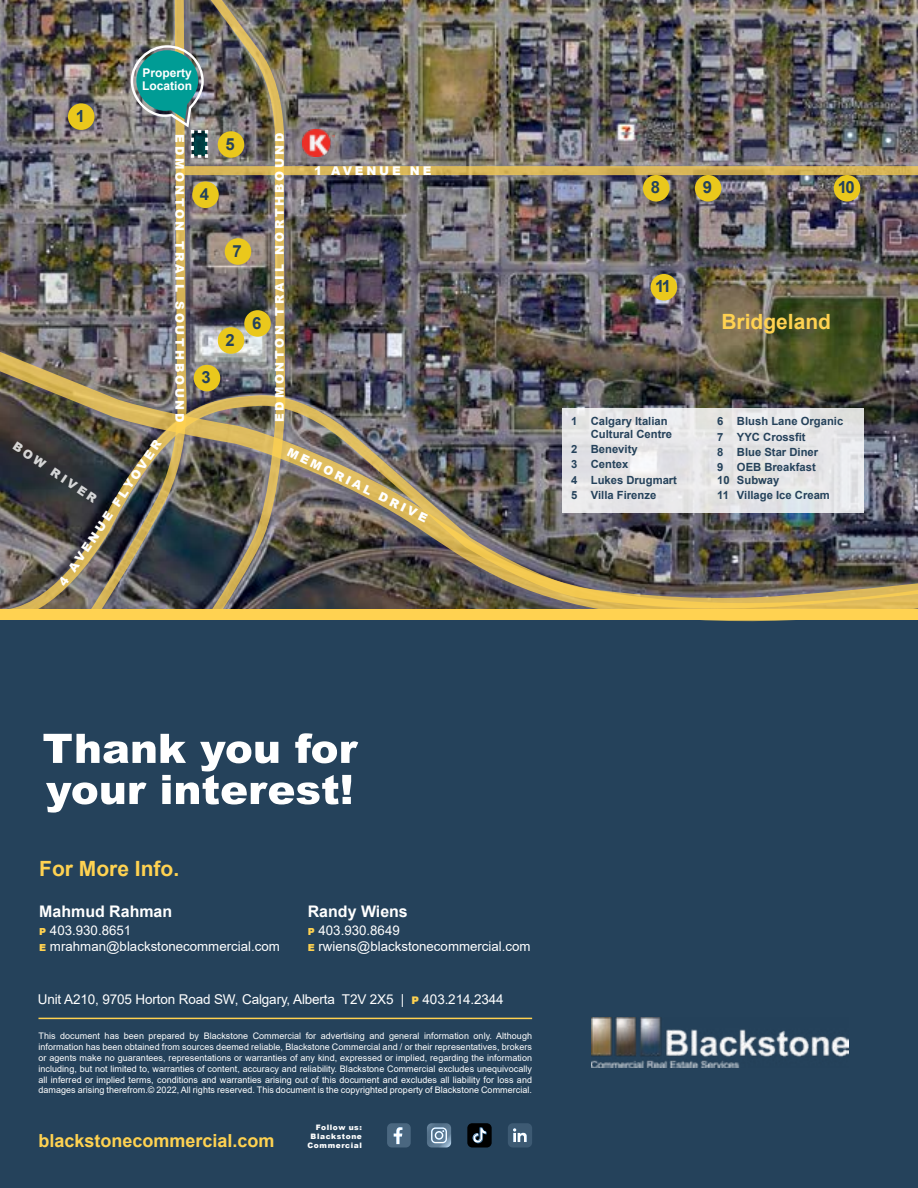
<style>
.page{position:relative;width:918px;height:1188px;background:#fff}
.page>*{position:absolute;margin:0;border:0;box-sizing:border-box;transform-origin:0 0}
.t1{font:700 21px "Arial";color:#ffd251}
.t2{font:700 18px "Arial";color:#ffd251}
.t3{font:700 16.65px "Arial";color:#25425b}
.t4{font:700 15.9px "Arial";color:#fff}
.t5{font:13.5px "Arial";letter-spacing:-.01em;color:#fff}
.t6{font:13.35px/15.9px "Arial";color:#fff}
.t7{font:900 12px "Arial";letter-spacing:.235em;color:#fff}
.t8{font:700 12px/13.5px "Arial";color:#fff}
.t9{font:700 11.25px/15.3px "Arial";color:#25425b}
.t10{font:9px/10.8px "Arial";letter-spacing:.005em;color:#fff;text-align:justify}
.t11{font:900 7.5px/9px "Arial";letter-spacing:.08em;color:#fff;text-align:right}
.s1{font-weight:900;font-size:9.75px;color:#ffd251}
.s2{font-weight:900;font-size:10.5px;color:#ffd251}
</style>
<div class="page">
<img style="left:0;top:0;width:918px;height:340px">
<img style="left:190px;top:0;width:100px;height:340px">
<div style="left:0;top:676px;width:918px;height:512px;background:#25425b"></div>
<svg style="left:44px;top:733px;width:314px;height:80px"></svg>
<img style="left:591px;top:1018px;width:258px;height:50px">
<hr style="left:38px;top:1018px;width:494px;height:1px;background:#ffd251">
<div style="left:0;top:620px;width:918px;height:79px;background:#25425b"></div>
<svg style="left:190px;top:166px;width:728px;height:9px;background:#d5b358"></svg>
<img style="left:0;top:340px;width:918px;height:282px">
<img style="left:84px;top:0;width:106px;height:393px">
<img style="left:131px;top:45px;width:79px;height:114px">
<img style="left:0;top:393px;width:918px;height:228px">
<div style="left:562px;top:408px;width:301px;height:105px;background:#e6e5e7"></div>
<div style="left:68px;top:103px;width:26px;height:27px;background:#eac81c;border-radius:50%"></div>
<div style="left:218px;top:327px;width:26px;height:27px;background:#eac81c;border-radius:50%"></div>
<div style="left:194px;top:365px;width:26px;height:26px;background:#eac81c;border-radius:50%"></div>
<div style="left:192px;top:182px;width:27px;height:26px;background:#eac81c;border-radius:50%"></div>
<div style="left:244px;top:310px;width:27px;height:27px;background:#eac81c;border-radius:50%"></div>
<div style="left:225px;top:238px;width:26px;height:27px;background:#eac81c;border-radius:50%"></div>
<div style="left:643px;top:175px;width:26px;height:27px;background:#eac81c;border-radius:50%"></div>
<div style="left:834px;top:175px;width:26px;height:27px;background:#eac81c;border-radius:50%"></div>
<div style="left:695px;top:175px;width:26px;height:27px;background:#eac81c;border-radius:50%"></div>
<div style="left:651px;top:274px;width:26px;height:27px;background:#eac81c;border-radius:50%"></div>
<img style="left:303px;top:130px;width:31px;height:27px">
<div style="left:218px;top:131px;width:26px;height:27px;background:#eac81c;border-radius:50%"></div>
<h3 class="t3" style="left:76px;top:104px;width:11px">1</h3>
<h3 class="t8" style="left:142px;top:66px;width:52px">Property<br>Location</h3>
<h3 class="t7" style="left:189px;top:134px;width:290px;rotate:90deg">EDMONTON TRAIL SOUTHBOUND</h3>
<h3 class="t7" style="left:54px;top:580px;width:175px;rotate:-56deg">4 AVENUE FLYOVER</h3>
<h3 class="t7" style="left:19px;top:437px;width:100px;rotate:34deg">BOW RIVER</h3>
<h3 class="t3" style="left:200px;top:182px;width:11px">4</h3>
<h3 class="t3" style="left:201px;top:366px;width:11px">3</h3>
<h3 class="t3" style="left:226px;top:132px;width:11px">5</h3>
<h3 class="t3" style="left:233px;top:239px;width:11px">7</h3>
<h3 class="t3" style="left:226px;top:328px;width:11px">2</h3>
<h3 class="t3" style="left:252px;top:311px;width:11px">6</h3>
<h3 class="t7" style="left:271px;top:422px;width:290px;rotate:-90deg">EDMONTON TRAIL NORTHBOUND</h3>
<h3 class="t7" style="left:314px;top:162px;width:119px">1 AVENUE NE</h3>
<h3 class="t7" style="left:292px;top:443px;width:156px;rotate:26deg">MEMORIAL DRIVE</h3>
<h3 class="t3" style="left:651px;top:176px;width:11px">8</h3>
<h3 class="t3" style="left:703px;top:176px;width:11px">9</h3>
<h3 class="t3" style="left:838px;top:176px;width:18px">10</h3>
<h3 class="t3" style="left:655px;top:275px;width:18px">11</h3>
<p class="t9" style="left:591px;top:415px;width:83px;line-height:12.3px;text-indent:-20px">1 Calgary Italian<br>Cultural Centre</p>
<p class="t9" style="left:571px;top:442px;width:108px">2 Benevity<br>3 Centex<br>4 Lukes Drugmart<br>5 Villa Firenze</p>
<h1 class="t1" style="left:721px;top:307px;width:111px">Bridgeland</h1>
<p class="t9" style="left:717px;top:414px;width:128px">6 Blush Lane Organic<br>7 YYC Crossfit<br>8 Blue Star Diner<br>9 OEB Breakfast</p>
<p class="t9" style="left:717px;top:472px;width:114px">10 Subway<br>11 Village Ice Cream</p>
<h1 class="t1" style="left:39px;top:854px;width:142px">For More Info.</h1>
<h3 class="t4" style="left:39px;top:900px;width:134px">Mahmud Rahman</h3>
<h3 class="t6" style="left:39px;top:922px;width:242px"><span class="s1">P</span> 403.930.8651<br><span class="s1">E</span> mrahman@blackstonecommercial.com</h3>
<h3 class="t4" style="left:308px;top:900px;width:102px">Randy Wiens</h3>
<h3 class="t6" style="left:308px;top:922px;width:224px"><span class="s1">P</span> 403.930.8649<br><span class="s1">E</span> rwiens@blackstonecommercial.com</h3>
<h3 class="t5" style="left:38px;top:990px;width:467px">Unit A210, 9705 Horton Road SW, Calgary, Alberta T2V 2X5 | <span class="s2">P</span> 403.214.2344</h3>
<p class="t10" style="left:38px;top:1031px;width:495px">This document has been prepared by Blackstone Commercial for advertising and general information only. Although information has been obtained from sources deemed reliable, Blackstone Commercial and / or their representatives, brokers or agents make no guarantees, representations or warranties of any kind, expressed or implied, regarding the information including, but not limited to, warranties of content, accuracy and reliability. Blackstone Commercial excludes unequivocally all inferred or implied terms, conditions and warranties arising out of this document and excludes all liability for loss and damages arising therefrom.© 2022, All rights reserved. This document is the copyrighted property of Blackstone Commercial.</p>
<h2 class="t2" style="left:38px;top:1128px;width:238px">blackstonecommercial.com</h2>
<p class="t11" style="left:308px;top:1122px;width:56px">Follow us:<br>Blackstone<br>Commercial</p>
</div>
